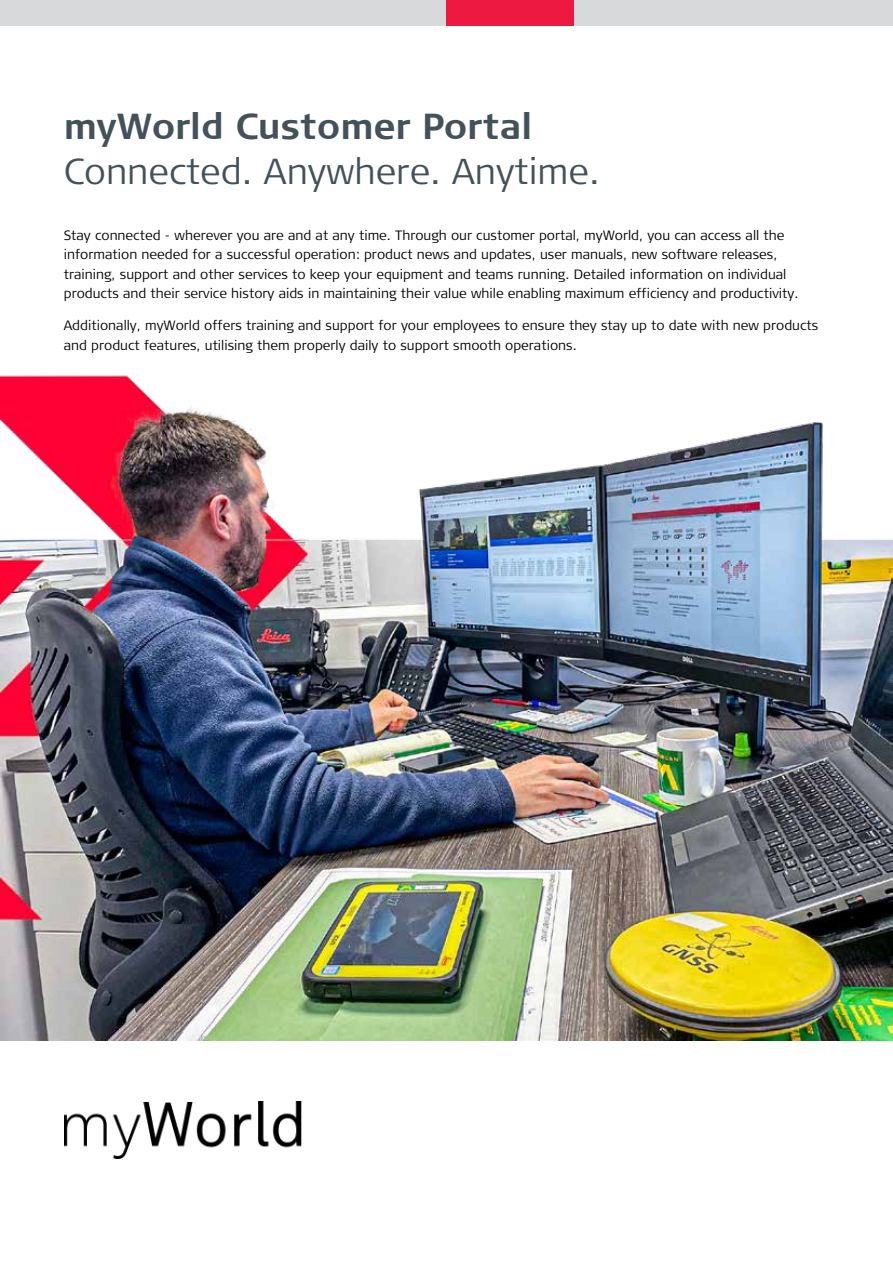
<style>
.page{position:relative;width:893px;height:1263px;background:#fff}
.page>*{position:absolute;margin:0;border:0;box-sizing:border-box;transform-origin:0 0}
.t1{font:300 36px "Signa Column";color:#43525a}
.t2{font:700 36px "Signa Column";color:#43525a}
.t3{font:300 13.5px/19.5px "Signa Column";color:#000}
</style>
<div class="page">
<div style="left:0;top:0;width:893px;height:26px;background:#d7d9da"></div>
<div style="left:446px;top:0;width:128px;height:26px;background:#ed1941"></div>
<img style="left:64px;top:1102px;width:237px;height:57px">
<img style="left:0;top:375px;width:893px;height:665px">
<h1 class="t2" style="left:64px;top:106px;width:470px">myWorld Customer Portal</h1>
<h1 class="t1" style="left:64px;top:149px;width:538px">Connected. Anywhere. Anytime.</h1>
<p class="t3" style="left:64px;top:225px;width:736px">Stay connected - wherever you are and at any time. Through our customer portal, myWorld, you can access all the information needed for a successful operation: product news and updates, user manuals, new software releases, training, support and other services to keep your equipment and teams running. Detailed information on individual products and their service history aids in maintaining their value while enabling maximum efficiency and productivity.</p>
<p class="t3" style="left:64px;top:316px;width:756px">Additionally, myWorld offers training and support for your employees to ensure they stay up to date with new products and product features, utilising them properly daily to support smooth operations.</p>
</div>
